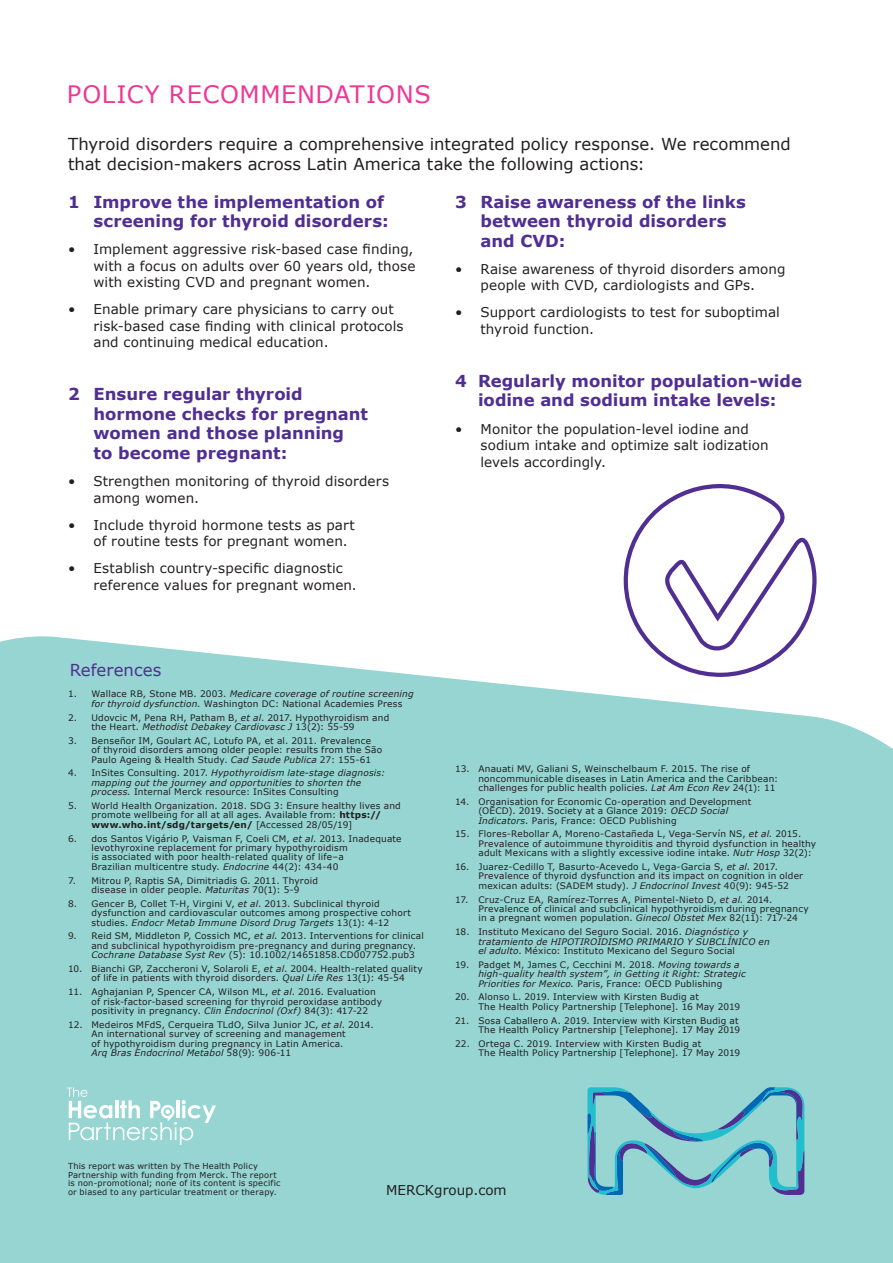
<style>
.page{position:relative;width:893px;height:1263px;background:#fff}
.page>*{position:absolute;margin:0;border:0;box-sizing:border-box;transform-origin:0 0}
.MERCK_A4P_TEXT_HEADE{font:24px "Verdana";letter-spacing:.03em;color:#ed3896}
.MERCK_A4P_INTRO_Verd{font:700 16.5px/19.5px "Verdana";color:#502e92}
.MERCK_A4P_INTRO_Verd-2{font:16.5px/19.5px "Verdana";color:#231f20}
.MERCK_A4P_INTRO_Verd-3{font:16.5px "Verdana";letter-spacing:.005em;color:#502e92}
.MERCK_A4P_TEXT_VerdR{font:13.5px/16.5px "Verdana";letter-spacing:.005em;color:#231f20}
.Address{font:13.5px "Verdana";color:#231f20}
.MERCK_A4P_CAPTION_Ve{font:9px/9.4px "Verdana";letter-spacing:.02em;color:#231f20}
.MERCK_A4P_CAPTION_Ve-2{font:italic 9px/9.4px "Verdana";letter-spacing:.02em;color:#231f20}
.MERCK_A4P_CAPTION_Ve-3{font:8.25px/8.7px "Verdana";letter-spacing:.025em;color:#231f20}
.s1{font-style:italic}
.s2{font-style:normal}
.s3{font-weight:700}
</style>
<div class="page">
<div style="left:0;top:636px;width:893px;height:627px;background:#96d5d2"></div>
<svg style="left:587px;top:1087px;width:217px;height:108px;background:#7abfca"></svg>
<svg style="left:67px;top:1087px;width:149px;height:58px;background:#abddda"></svg>
<svg style="left:624px;top:484px;width:193px;height:193px"></svg>
<p class="MERCK_A4P_TEXT_HEADE" style="left:67px;top:78px;width:365px">POLICY RECOMMENDATIONS</p>
<p class="MERCK_A4P_INTRO_Verd-2" style="left:68px;top:134px;width:724px">Thyroid disorders require a comprehensive integrated policy response. We recommend that decision-makers across Latin America take the following actions:</p>
<p class="MERCK_A4P_INTRO_Verd" style="left:68px;top:192px;width:322px;text-align:right">1 Improve the implementation of screening for thyroid disorders:</p>
<p class="MERCK_A4P_TEXT_VerdR" style="left:94px;top:241px;width:324px;text-indent:-26px">• Implement aggressive risk-based case finding, with a focus on adults over 60 years old, those with existing CVD and pregnant women.</p>
<p class="MERCK_A4P_TEXT_VerdR" style="left:94px;top:301px;width:312px;text-indent:-26px">• Enable primary care physicians to carry out risk-based case finding with clinical protocols and continuing medical education.</p>
<p class="MERCK_A4P_INTRO_Verd" style="left:94px;top:384px;width:276px;text-indent:-26px">2 Ensure regular thyroid hormone checks for pregnant women and those planning<br>to become pregnant:</p>
<p class="MERCK_A4P_TEXT_VerdR" style="left:94px;top:473px;width:297px;text-indent:-26px">• Strengthen monitoring of thyroid disorders among women.</p>
<p class="MERCK_A4P_TEXT_VerdR" style="left:94px;top:516px;width:263px;text-indent:-26px">• Include thyroid hormone tests as part of routine tests for pregnant women.</p>
<p class="MERCK_A4P_TEXT_VerdR" style="left:94px;top:560px;width:265px;text-indent:-26px">• Establish country-specific diagnostic reference values for pregnant women.</p>
<p class="MERCK_A4P_INTRO_Verd-3" style="left:70px;top:659px;width:93px">References</p>
<p class="MERCK_A4P_CAPTION_Ve" style="left:91px;top:689px;width:324px;text-indent:-23px">1. Wallace RB, Stone MB. 2003. <span class="s1">Medicare coverage of routine screening for thyroid dysfunction.</span> Washington DC: National Academies Press</p>
<p class="MERCK_A4P_CAPTION_Ve" style="left:91px;top:712px;width:299px;text-indent:-23px">2. Udovcic M, Pena RH, Patham B, <span class="s1">et al</span>. 2017. Hypothyroidism and the Heart. <span class="s1">Methodist Debakey Cardiovasc J</span> 13(2): 55-59</p>
<p class="MERCK_A4P_CAPTION_Ve" style="left:91px;top:736px;width:292px;text-indent:-23px">3. Benseñor IM, Goulart AC, Lotufo PA, et al. 2011. Prevalence of thyroid disorders among older people: results from the São<br>Paulo Ageing &amp; Health Study. <span class="s1">Cad Saude Publica</span> 27: 155-61</p>
<p class="MERCK_A4P_CAPTION_Ve-2" style="left:91px;top:768px;width:295px;text-indent:-23px"><span class="s2">4. InSites Consulting. 2017.</span> Hypothyroidism late-stage diagnosis: mapping out the journey and opportunities to shorten the process. <span class="s2">Internal Merck resource: InSites Consulting</span></p>
<p class="MERCK_A4P_CAPTION_Ve" style="left:91px;top:801px;width:311px;text-indent:-23px">5. World Health Organization. 2018. SDG 3: Ensure healthy lives and promote wellbeing for all at all ages. Available from: <span class="s3">https:// www.who.int/sdg/targets/en/</span> [Accessed 28/05/19]</p>
<p class="MERCK_A4P_CAPTION_Ve" style="left:91px;top:833px;width:312px;text-indent:-23px">6. dos Santos Vigário P, Vaisman F, Coeli CM, <span class="s1">et al</span>. 2013. Inadequate levothyroxine replacement for primary hypothyroidism<br>is associated with poor health-related quality of life–a<br>Brazilian multicentre study. <span class="s1">Endocrine</span> 44(2): 434-40</p>
<p class="MERCK_A4P_CAPTION_Ve" style="left:68px;top:875px;width:252px;text-align:center">7. Mitrou P, Raptis SA, Dimitriadis G. 2011. Thyroid disease in older people. <span class="s1">Maturitas</span> 70(1): 5-9</p>
<p class="MERCK_A4P_CAPTION_Ve" style="left:91px;top:899px;width:321px;text-indent:-23px">8. Gencer B, Collet T-H, Virgini V, <span class="s1">et al</span>. 2013. Subclinical thyroid dysfunction and cardiovascular outcomes among prospective cohort studies. <span class="s1">Endocr Metab Immune Disord Drug Targets</span> 13(1): 4-12</p>
<p class="MERCK_A4P_CAPTION_Ve" style="left:91px;top:931px;width:334px;text-indent:-23px">9. Reid SM, Middleton P, Cossich MC, <span class="s1">et al</span>. 2013. Interventions for clinical and subclinical hypothyroidism pre-pregnancy and during pregnancy.<br><span class="s1">Cochrane Database Syst Rev</span> (5): 10.1002/14651858.CD007752.pub3</p>
<p class="MERCK_A4P_CAPTION_Ve" style="left:91px;top:964px;width:333px;text-indent:-23px">10. Bianchi GP, Zaccheroni V, Solaroli E, <span class="s1">et al</span>. 2004. Health-related quality of life in patients with thyroid disorders. <span class="s1">Qual Life Res</span> 13(1): 45-54</p>
<p class="MERCK_A4P_CAPTION_Ve" style="left:91px;top:987px;width:292px;text-indent:-23px">11. Aghajanian P, Spencer CA, Wilson ML, <span class="s1">et al</span>. 2016. Evaluation of risk-factor-based screening for thyroid peroxidase antibody positivity in pregnancy. <span class="s1">Clin Endocrinol (Oxf)</span> 84(3): 417-22</p>
<p class="MERCK_A4P_CAPTION_Ve" style="left:91px;top:1020px;width:284px;text-indent:-23px">12. Medeiros MFdS, Cerqueira TLdO, Silva Junior JC, <span class="s1">et al</span>. 2014.<br>An international survey of screening and management<br>of hypothyroidism during pregnancy in Latin America.<br><span class="s1">Arq Bras Endocrinol Metabol</span> 58(9): 906-11</p>
<h2 class="MERCK_A4P_INTRO_Verd" style="left:480px;top:192px;width:267px;text-indent:-26px">3 Raise awareness of the links between thyroid disorders and CVD:</h2>
<h3 class="MERCK_A4P_TEXT_VerdR" style="left:455px;top:260px;width:332px;text-align:center">• Raise awareness of thyroid disorders among people with CVD, cardiologists and GPs.</h3>
<h3 class="MERCK_A4P_TEXT_VerdR" style="left:480px;top:304px;width:301px;text-indent:-26px">• Support cardiologists to test for suboptimal thyroid function.</h3>
<h2 class="MERCK_A4P_INTRO_Verd" style="left:455px;top:371px;width:348px;text-align:center">4 Regularly monitor population-wide iodine and sodium intake levels:</h2>
<h3 class="MERCK_A4P_TEXT_VerdR" style="left:480px;top:420px;width:290px;text-indent:-26px">• Monitor the population-level iodine and sodium intake and optimize salt iodization levels accordingly.</h3>
<p class="MERCK_A4P_CAPTION_Ve" style="left:478px;top:764px;width:301px;text-indent:-23px">13. Anauati MV, Galiani S, Weinschelbaum F. 2015. The rise of noncommunicable diseases in Latin America and the Caribbean: challenges for public health policies. <span class="s1">Lat Am Econ Rev</span> 24(1): 11</p>
<p class="MERCK_A4P_CAPTION_Ve" style="left:478px;top:797px;width:274px;text-indent:-23px">14. Organisation for Economic Co-operation and Development (OECD). 2019. Society at a Glance 2019: <span class="s1">OECD Social<br>Indicators.</span> Paris, France: OECD Publishing</p>
<p class="MERCK_A4P_CAPTION_Ve" style="left:478px;top:829px;width:339px;text-indent:-23px">15. Flores-Rebollar A, Moreno-Castañeda L, Vega-Servín NS, <span class="s1">et al</span>. 2015.<br>Prevalence of autoimmune thyroiditis and thyroid dysfunction in healthy adult Mexicans with a slightly excessive iodine intake. <span class="s1">Nutr Hosp</span> 32(2):</p>
<p class="MERCK_A4P_CAPTION_Ve" style="left:478px;top:862px;width:326px;text-indent:-23px">16. Juarez-Cedillo T, Basurto-Acevedo L, Vega-Garcia S, <span class="s1">et al</span>. 2017.<br>Prevalence of thyroid dysfunction and its impact on cognition in older mexican adults: (SADEM study). <span class="s1">J Endocrinol Invest</span> 40(9): 945-52</p>
<p class="MERCK_A4P_CAPTION_Ve" style="left:478px;top:894px;width:332px;text-indent:-23px">17. Cruz-Cruz EA, Ramírez-Torres A, Pimentel-Nieto D, <span class="s1">et al.</span> 2014.<br>Prevalence of clinical and subclinical hypothyroidism during pregnancy in a pregnant women population. <span class="s1">Ginecol Obstet Mex</span> 82(11): 717-24</p>
<p class="MERCK_A4P_CAPTION_Ve" style="left:478px;top:927px;width:293px;text-indent:-23px">18. Instituto Mexicano del Seguro Social. 2016. <span class="s1">Diagnóstico y tratamiento de HIPOTIROIDISMO PRIMARIO Y SUBCLÍNICO en el adulto</span>. México: Instituto Mexicano del Seguro Social</p>
<p class="MERCK_A4P_CAPTION_Ve-2" style="left:478px;top:960px;width:269px;text-indent:-23px"><span class="s2">19. Padget M, James C, Cecchini M. 2018.</span> Moving towards a high-quality health system”, in Getting it Right: Strategic<br>Priorities for Mexico. <span class="s2">Paris, France: OECD Publishing</span></p>
<p class="MERCK_A4P_CAPTION_Ve" style="left:478px;top:992px;width:263px;text-indent:-23px">20. Alonso L. 2019. Interview with Kirsten Budig at<br>The Health Policy Partnership [Telephone]. 16 May 2019</p>
<p class="MERCK_A4P_CAPTION_Ve" style="left:455px;top:1015px;width:287px;text-align:right">21. Sosa Caballero A. 2019. Interview with Kirsten Budig at<br>The Health Policy Partnership [Telephone]. 17 May 2019</p>
<p class="MERCK_A4P_CAPTION_Ve" style="left:478px;top:1038px;width:263px;text-indent:-23px">22. Ortega C. 2019. Interview with Kirsten Budig at<br>The Health Policy Partnership [Telephone]. 17 May 2019</p>
<p class="MERCK_A4P_CAPTION_Ve-3" style="left:68px;top:1161px;width:214px">This report was written by The Health Policy Partnership with funding from Merck. The report is non-promotional; none of its content is specific or biased to any particular treatment or therapy.</p>
<p class="Address" style="left:386px;top:1181px;width:122px">MERCKgroup.com</p>
</div>
